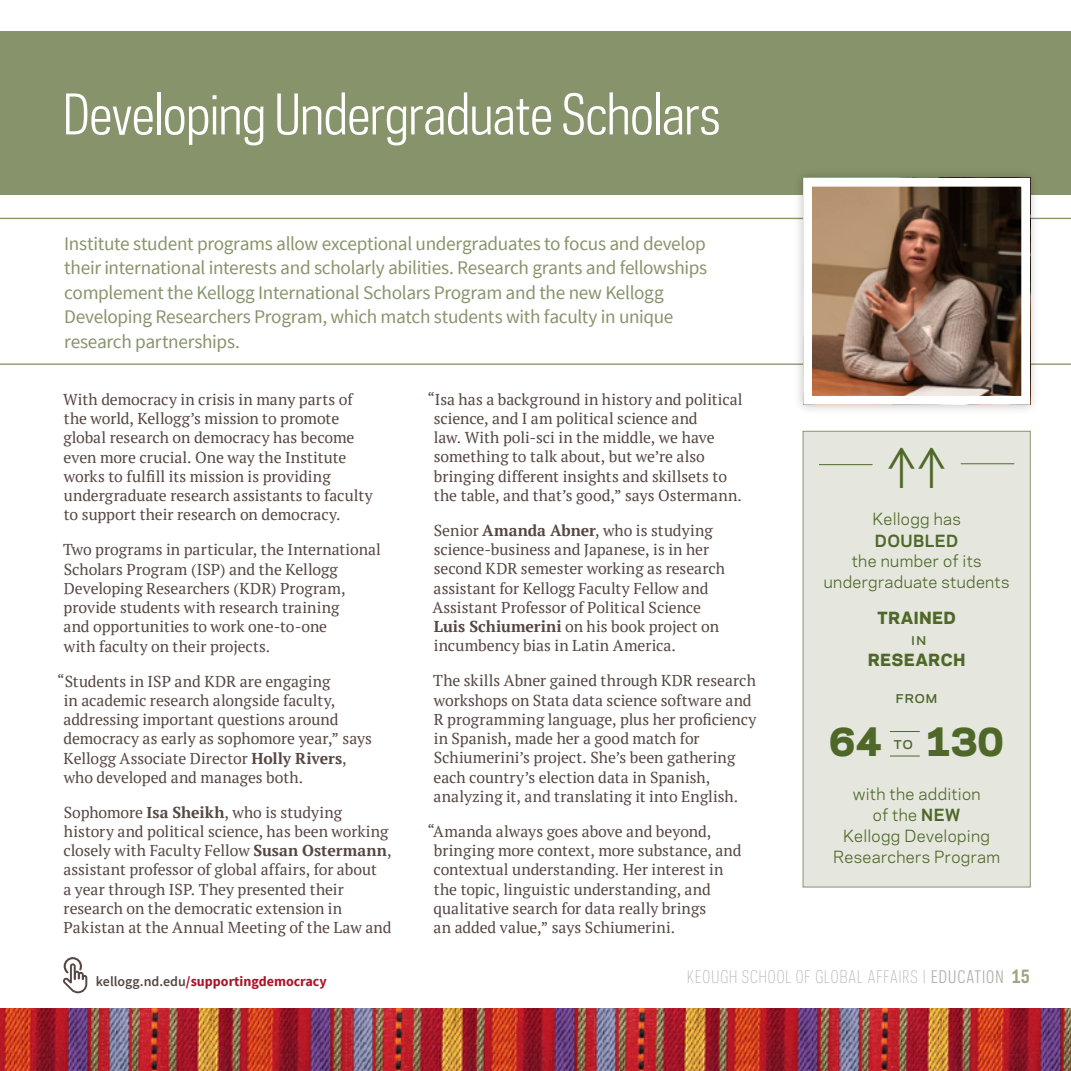
<style>
.page{position:relative;width:1071px;height:1071px;background:#fff}
.page>*{position:absolute;margin:0;border:0;box-sizing:border-box;transform-origin:0 0}
.t1{font:52.5px "Galaxie Polaris Condensed";letter-spacing:-.015em;color:#fff}
.t2{font:50.75px "Galaxie Polaris Condensed";color:#4f6829;scale:.9 1}
.t3{font:800 36.75px "Galaxie Polaris";color:#4f6829}
.t4{font:19.25px/24.5px "Source Sans Pro";letter-spacing:-.02em;color:#87946b}
.t5{font:300 16.28px "Galaxie Polaris Condensed";letter-spacing:.06em;color:#b4ada8}
.t6{font:15.75px/19.2px "PT Serif";color:#554742}
.t7{font:15.75px/21px "Galaxie Polaris";letter-spacing:.02em;color:#4f6829;text-align:center}
.t8{font:800 15.75px "Galaxie Polaris";letter-spacing:.055em;color:#4f6829}
.t9{font:500 15.75px "Galaxie Polaris";letter-spacing:.025em;color:#4f6829}
.t10{font:700 15.75px "Galaxie Polaris";letter-spacing:.03em;color:#4f6829}
.t11{font:700 14px "Source Sans Pro";color:#ae132a}
.s1{font-weight:700}
.s2{font-weight:600;color:#554742}
.s3{font-weight:400}
.s4{font-weight:700;font-size:17.5px;color:#9ca683}
</style>
<div class="page">
<svg style="left:0;top:218px;width:1071px;height:147px"></svg>
<div style="left:0;top:32px;width:1071px;height:163px;background:#87946b"></div>
<img style="left:0;top:1008px;width:1071px;height:63px">
<svg style="left:63px;top:957px;width:24px;height:36px"></svg>
<div style="left:794px;top:168px;width:246px;height:246px;background:#000;opacity:.23"></div>
<img style="left:813px;top:188px;width:207px;height:207px">
<div style="left:803px;top:178px;width:227px;height:227px;border:9px solid #fff"></div>
<div style="left:803px;top:431px;width:228px;height:456px;background:#e5e7de"></div>
<h1 class="t1" style="left:63px;top:79px;width:659px">Developing Undergraduate Scholars</h1>
<p class="t4" style="left:64px;top:231px;width:645px">Institute student programs allow exceptional undergraduates to focus and develop their international interests and scholarly abilities. Research grants and fellowships complement the Kellogg International Scholars Program and the new Kellogg Developing Researchers Program, which match students with faculty in unique research partnerships.</p>
<p class="t6" style="left:63px;top:389px;width:311px">With democracy in crisis in many parts of the world, Kellogg’s mission to promote global research on democracy has become even more crucial. One way the Institute works to fulfill its mission is providing undergraduate research assistants to faculty to support their research on democracy.</p>
<p class="t6" style="left:63px;top:540px;width:319px">Two programs in particular, the International Scholars Program (ISP) and the Kellogg Developing Researchers (KDR) Program, provide students with research training<br>and opportunities to work one-to- one<br>with faculty on their projects.</p>
<p class="t6" style="left:63px;top:671px;width:310px;text-indent:-6px">“Students in ISP and KDR are engaging<br>in academic research alongside faculty, addressing important questions around democracy as early as sophomore year,” says Kellogg Associate Director <span class="s1">Holly Rivers</span>, who developed and manages both.</p>
<p class="t6" style="left:63px;top:802px;width:330px">Sophomore <span class="s1">Isa Sheikh</span>, who is studying history and political science, has been working closely with Faculty Fellow <span class="s1">Susan Ostermann</span>, assistant professor of global affairs, for about<br>a year through ISP. They presented their research on the democratic extension in Pakistan at the Annual Meeting of the Law and</p>
<p class="t6" style="left:434px;top:389px;width:311px;text-indent:-6px">“Isa has a background in history and political science, and I am political science and<br>law. With poli-sci in the middle, we have something to talk about, but we’re also bringing different insights and skillsets to the table, and that’s good,” says Ostermann.</p>
<p class="t6" style="left:432px;top:521px;width:294px">Senior <span class="s1">Amanda Abner</span>, who is studying science-business and Japanese, is in her second KDR semester working as research assistant for Kellogg Faculty Fellow and Assistant Professor of Political Science <span class="s1">Luis Schiumerini</span> on his book project on incumbency bias in Latin America.</p>
<p class="t6" style="left:433px;top:671px;width:325px">The skills Abner gained through KDR research workshops on Stata data science software and R programming language, plus her proficiency in Spanish, made her a good match for Schiumerini’s project. She’s been gathering each country’s election data in Spanish, analyzing it, and translating it into English.</p>
<p class="t6" style="left:434px;top:822px;width:310px;text-indent:-6px">“Amanda always goes above and beyond, bringing more context, more substance, and contextual understanding. Her interest in the topic, linguistic understanding, and qualitative search for data really brings<br>an added value,” says Schiumerini.</p>
<h2 class="t2" style="left:882px;top:435px;width:80px">↑↑</h2>
<p class="t7" style="left:873px;top:507px;width:90px">Kellogg has</p>
<p class="t10" style="left:875px;top:529px;width:85px">DOUBLED</p>
<p class="t7" style="left:824px;top:549px;width:187px">the number of its undergraduate students</p>
<p class="t8" style="left:877px;top:605px;width:80px">TRAINED</p>
<p class="t9" style="left:911px;top:627px;width:17px">in</p>
<p class="t8" style="left:868px;top:647px;width:98px">RESEARCH</p>
<p class="t9" style="left:896px;top:685px;width:44px">from</p>
<h3 class="t3" style="left:830px;top:710px;width:54px">64</h3>
<h3 class="t3" style="left:925px;top:710px;width:80px">130</h3>
<p class="t7" style="left:833px;top:783px;width:168px">with the addition<br>of the <span class="s1">NEW<br></span>Kellogg Developing<br>Researchers Program</p>
<p class="t9" style="left:894px;top:731px;width:21px">to</p>
<p class="t11" style="left:96px;top:973px;width:232px"><span class="s2">kellogg.nd.edu</span>/supportingdemocracy</p>
<p class="t5" style="left:687px;top:966px;width:344px">KEOUGH SCHOOL OF GLOBAL AFFAIRS | <span class="s3">EDUCATION</span> <span class="s4">15</span></p>
</div>
